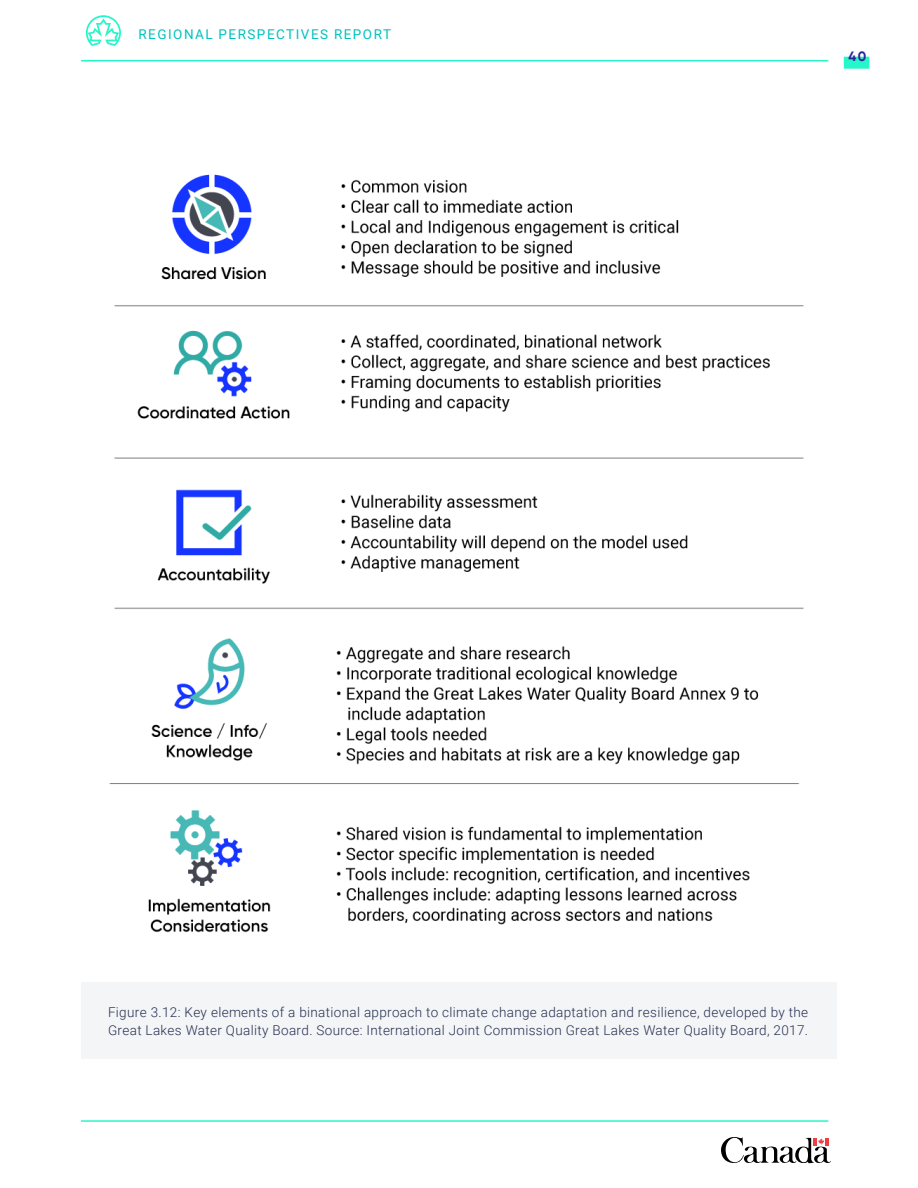
<style>
.page{position:relative;width:918px;height:1188px;background:#fff}
.page>*{position:absolute;margin:0;border:0;box-sizing:border-box;transform-origin:0 0}
.Figure_Caption{font:300 13.5px/18px "Roboto";letter-spacing:.025em;color:#252f52}
.t1{font:13.5px "Roboto";letter-spacing:.11em;color:#00c1bc}
.t2{font:700 13.5px "Gilroy";color:#2a2594}
</style>
<div class="page">
<svg style="left:721px;top:1137px;width:110px;height:27px"></svg>
<div style="left:844px;top:57px;width:25px;height:12px;background:#26f6c9"></div>
<hr style="left:81px;top:1120px;width:747px;height:2px;background:#26f6c9">
<hr style="left:81px;top:60px;width:747px;height:1px;background:#26f6c9">
<svg style="left:86px;top:15px;width:35px;height:31px"></svg>
<div style="left:81px;top:983px;width:756px;height:76px;background:#f4f5f6"></div>
<img style="left:109px;top:174px;width:695px;height:759px">
<p class="t1" style="left:138px;top:25px;width:254px">REGIONAL PERSPECTIVES REPORT</p>
<p class="t2" style="left:849px;top:48px;width:19px">40</p>
<p class="Figure_Caption" style="left:108px;top:1003px;width:702px">Figure 3.12: Key elements of a binational approach to climate change adaptation and resilience, developed by the<br>Great Lakes Water Quality Board. Source: International Joint Commission Great Lakes Water Quality Board, 2017.</p>
</div>
